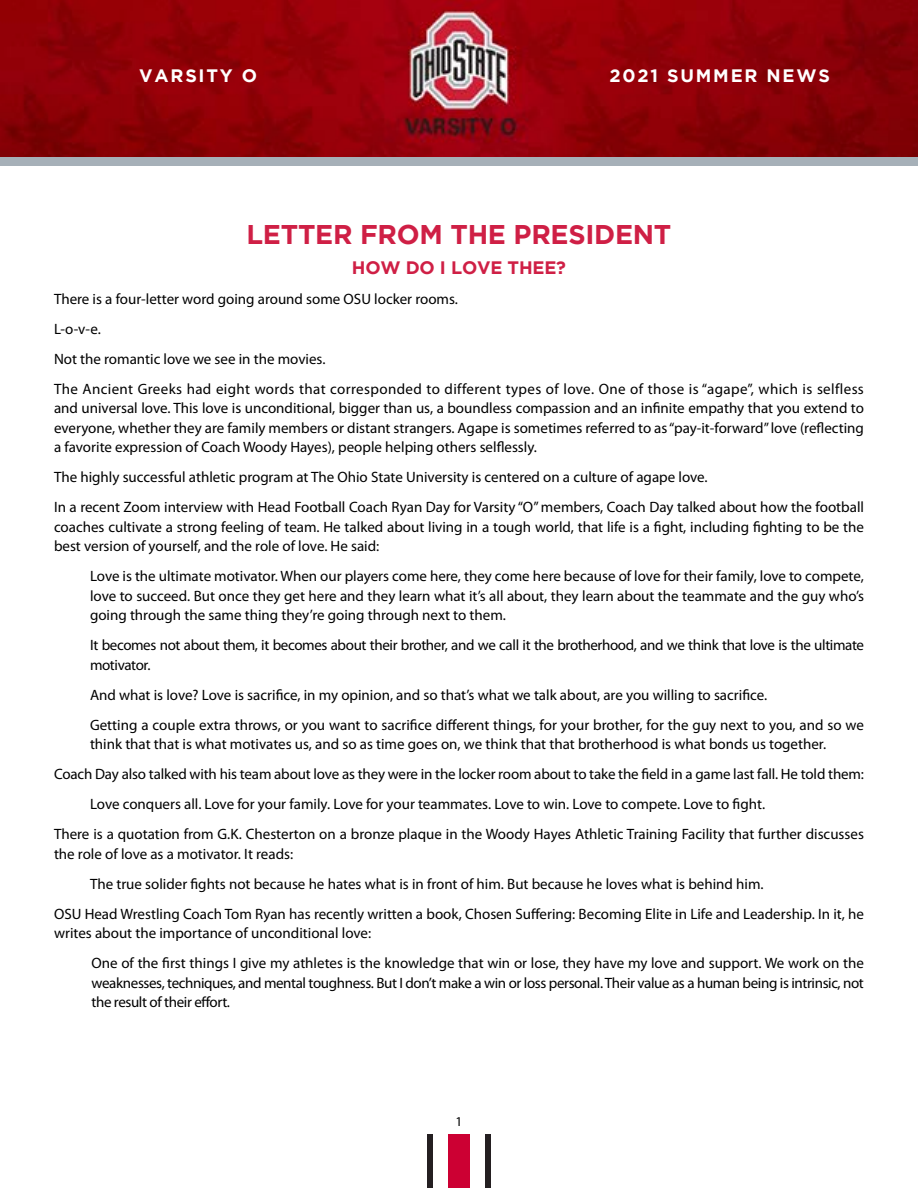
<style>
.page{position:relative;width:918px;height:1188px;background:#fff}
.page>*{position:absolute;margin:0;border:0;box-sizing:border-box;transform-origin:0 0}
.t1{font:700 27px "Gotham";letter-spacing:-.01em;color:#cf1f45}
.t2{font:700 18px "Gotham";letter-spacing:.1em;color:#fff}
.t3{font:700 18px "Gotham";letter-spacing:-.01em;color:#cf1f45}
.t4{font:15px/30px "Myriad Pro";color:#000}
.t5{font:15px/19.5px "Myriad Pro";letter-spacing:-.025em;color:#000}
.t6{font:13.5px "Myriad Pro";color:#000}
</style>
<div class="page">
<img style="left:0;top:0;width:918px;height:158px">
<div style="left:427px;top:1134px;width:7px;height:54px;background:#241f21"></div>
<div style="left:448px;top:1134px;width:22px;height:54px;background:#c03"></div>
<div style="left:485px;top:1134px;width:6px;height:54px;background:#241f21"></div>
<div style="left:0;top:158px;width:918px;height:8px;background:#a6b0b8"></div>
<p class="t2" style="left:139px;top:65px;width:119px">VARSITY O</p>
<p class="t2" style="left:610px;top:65px;width:222px">2021 SUMMER NEWS</p>
<h1 class="t1" style="left:247px;top:219px;width:426px">LETTER FROM THE PRESIDENT</h1>
<p class="t3" style="left:352px;top:257px;width:216px">HOW DO I LOVE THEE?</p>
<p class="t4" style="left:54px;top:284px;width:811px">There is a four-letter word going around some OSU locker rooms.<br>L-o-v-e.<br>Not the romantic love we see in the movies.<br>The Ancient Greeks had eight words that corresponded to different types of love. One of those is “agape”, which is selfless</p>
<p class="t4" style="left:54px;top:398px;width:812px;line-height:19.5px;text-align:justify">and universal love. This love is unconditional, bigger than us, a boundless compassion and an infinite empathy that you extend to everyone, whether they are family members or distant strangers. Agape is sometimes referred to as “pay-it-forward” love (reflecting a favorite expression of Coach Woody Hayes), people helping others selflessly.</p>
<p class="t4" style="left:54px;top:462px;width:812px">The highly successful athletic program at The Ohio State University is centered on a culture of agape love.<br>In a recent Zoom interview with Head Football Coach Ryan Day for Varsity “O” members, Coach Day talked about how the football</p>
<p class="t4" style="left:54px;top:517px;width:812px;line-height:19.5px">coaches cultivate a strong feeling of team. He talked about living in a tough world, that life is a fight, including fighting to be the best version of yourself, and the role of love. He said:</p>
<p class="t4" style="left:90px;top:566px;width:776px;line-height:19.5px;text-align:justify">Love is the ultimate motivator. When our players come here, they come here because of love for their family, love to compete, love to succeed. But once they get here and they learn what it’s all about, they learn about the teammate and the guy who’s going through the same thing they’re going through next to them.</p>
<p class="t5" style="left:90px;top:635px;width:776px">It becomes not about them, it becomes about their brother, and we call it the brotherhood, and we think that love is the ultimate motivator.</p>
<p class="t4" style="left:90px;top:680px;width:776px">And what is love? Love is sacrifice, in my opinion, and so that’s what we talk about, are you willing to sacrifice.<br>Getting a couple extra throws, or you want to sacrifice different things, for your brother, for the guy next to you, and so we</p>
<p class="t4" style="left:90px;top:729px;width:738px">think that that is what motivates us, and so as time goes on, we think that that brotherhood is what bonds us together.</p>
<p class="t4" style="left:54px;top:759px;width:812px">Coach Day also talked with his team about love as they were in the locker room about to take the field in a game last fall. He told them:</p>
<p class="t4" style="left:90px;top:789px;width:677px">Love conquers all. Love for your family. Love for your teammates. Love to win. Love to compete. Love to fight.</p>
<p class="t4" style="left:54px;top:819px;width:811px">There is a quotation from G.K. Chesterton on a bronze plaque in the Woody Hayes Athletic Training Facility that further discusses</p>
<p class="t4" style="left:54px;top:839px;width:241px">the role of love as a motivator. It reads:</p>
<p class="t4" style="left:90px;top:869px;width:675px">The true solider fights not because he hates what is in front of him. But because he loves what is behind him.</p>
<p class="t4" style="left:54px;top:899px;width:812px">OSU Head Wrestling Coach Tom Ryan has recently written a book, Chosen Suffering: Becoming Elite in Life and Leadership. In it, he</p>
<p class="t4" style="left:92px;top:918px;width:774px;text-indent:-38px">writes about the importance of unconditional love:<br>One of the first things I give my athletes is the knowledge that win or lose, they have my love and support. We work on the</p>
<p class="t5" style="left:92px;top:973px;width:774px">weaknesses, techniques, and mental toughness. But I don’t make a win or loss personal. Their value as a human being is intrinsic, not the result of their effort.</p>
<p class="t6" style="left:456px;top:1113px;width:8px">1</p>
</div>
